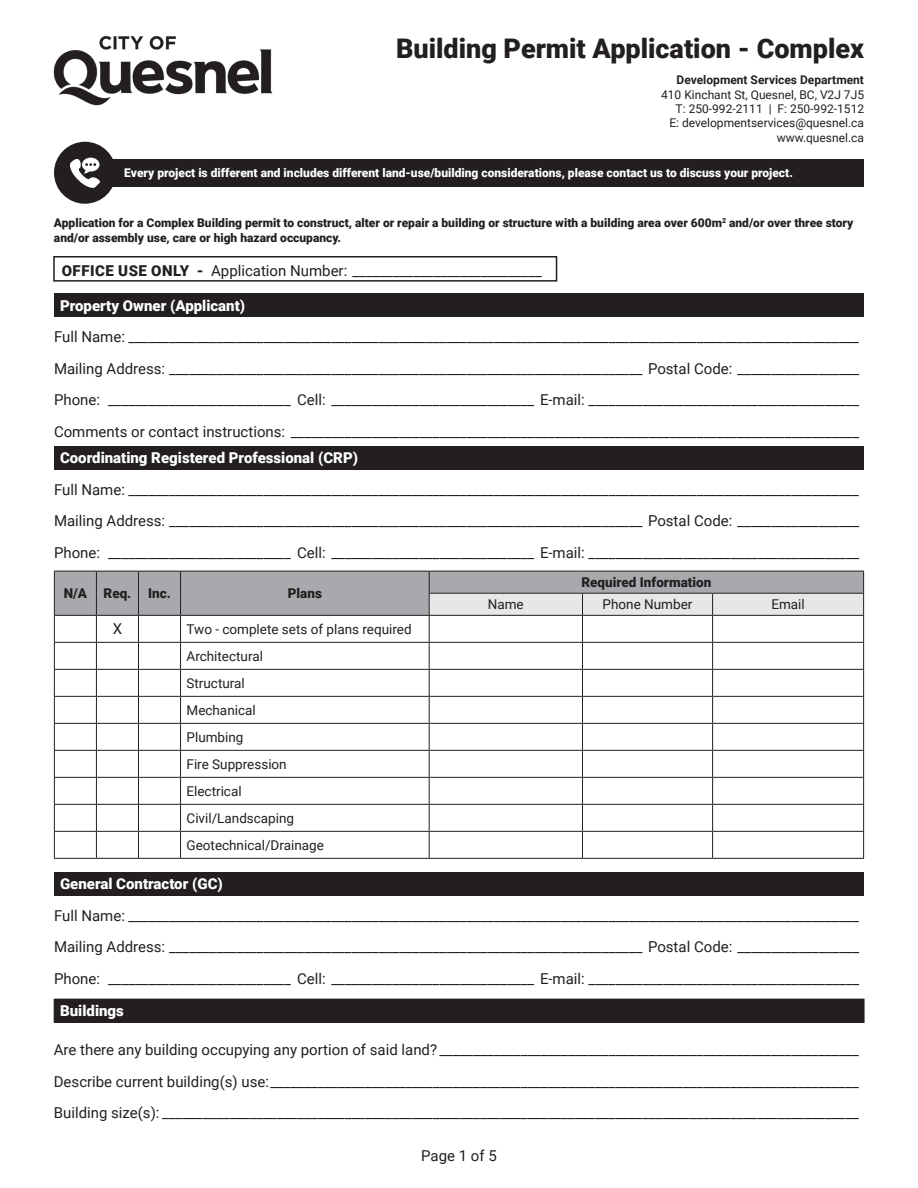
<style>
.page{position:relative;width:918px;height:1188px;background:#fff}
.page>*{position:absolute;margin:0;border:0;box-sizing:border-box;transform-origin:0 0}
.t1{font:900 27px "Roboto";color:#231f20}
.Body{font:15px "Roboto";color:#231f20}
.Table_Heading{font:900 15px "Roboto";color:#fff}
.Body-2{font:13.5px "Roboto";color:#231f20}
.Table_Heading-2{font:900 13.5px "Roboto";color:#231f20}
.Bolded_Tips{font:900 12px/14.4px "Roboto";color:#231f20}
.Bolded_Tips-2{font:900 12px "Roboto";color:#fff}
.Contact_Info{font:12px "Roboto";color:#231f20}
.Contact_Info-2{font:700 12px "Roboto";color:#231f20}
.s1{font-weight:900}
</style>
<div class="page">
<img style="left:53px;top:35px;width:220px;height:71px">
<div style="left:81px;top:159px;width:783px;height:28px;background:#231f20"></div>
<div style="left:54px;top:142px;width:62px;height:62px;background:#231f20;border-radius:50%"></div>
<svg style="left:70px;top:157px;width:30px;height:31px"></svg>
<div style="left:54px;top:293px;width:810px;height:24px;background:#231f20"></div>
<div style="left:54px;top:446px;width:810px;height:23px;background:#231f20"></div>
<svg style="left:54px;top:571px;width:810px;height:287px"></svg>
<hr style="left:54px;top:858px;width:42px;height:1px;background:#231f20">
<hr style="left:96px;top:858px;width:42px;height:1px;background:#231f20">
<hr style="left:138px;top:858px;width:43px;height:1px;background:#231f20">
<hr style="left:181px;top:858px;width:248px;height:1px;background:#231f20">
<hr style="left:429px;top:858px;width:153px;height:1px;background:#231f20">
<hr style="left:582px;top:858px;width:131px;height:1px;background:#231f20">
<hr style="left:713px;top:858px;width:151px;height:1px;background:#231f20">
<div style="left:54px;top:872px;width:810px;height:23px;background:#231f20"></div>
<div style="left:53px;top:256px;width:504px;height:26px;border:2px solid #231f20"></div>
<div style="left:54px;top:999px;width:810px;height:23px;background:#231f20"></div>
<hr style="left:863px;top:1000px;width:2px;height:22px;background:#231f20">
<hr style="left:54px;top:999px;width:811px;height:1px;background:#231f20">
<hr style="left:54px;top:1022px;width:811px;height:1px;background:#231f20">
<p class="t1" style="left:396px;top:30px;width:470px">Building Permit Application - Complex</p>
<p class="Contact_Info-2" style="left:677px;top:71px;width:189px">Development Services Department</p>
<p class="Contact_Info" style="left:661px;top:86px;width:204px">410 Kinchant St, Quesnel, BC, V2J 7J5</p>
<p class="Contact_Info" style="left:676px;top:100px;width:190px">T: 250-992-2111 | F: 250-992-1512</p>
<p class="Contact_Info" style="left:669px;top:115px;width:196px">E: developmentservices@quesnel.ca</p>
<p class="Contact_Info" style="left:777px;top:129px;width:89px">www.quesnel.ca</p>
<p class="Bolded_Tips-2" style="left:124px;top:165px;width:670px">Every project is different and includes different land-use/building considerations, please contact us to discuss your project.</p>
<p class="Bolded_Tips" style="left:54px;top:215px;width:801px">Application for a Complex Building permit to construct, alter or repair a building or structure with a building area over 600m<sup>2</sup> and/or over three story and/or assembly use, care or high hazard occupancy.</p>
<p class="Body" style="left:62px;top:260px;width:482px"><span class="s1">OFFICE USE ONLY -</span> Application Number: ____________________________</p>
<p class="Table_Heading" style="left:60px;top:295px;width:187px">Property Owner (Applicant)</p>
<p class="Body" style="left:54px;top:326px;width:807px">Full Name: ____________________________________________________________________________________________________________</p>
<p class="Body" style="left:54px;top:358px;width:807px">Mailing Address: ______________________________________________________________________ Postal Code: __________________</p>
<p class="Body" style="left:54px;top:389px;width:807px">Phone: ___________________________ Cell: ______________________________ E-mail: ________________________________________</p>
<p class="Body" style="left:54px;top:421px;width:807px">Comments or contact instructions: ____________________________________________________________________________________</p>
<p class="Table_Heading" style="left:60px;top:448px;width:300px">Coordinating Registered Professional (CRP)</p>
<p class="Body" style="left:54px;top:479px;width:807px">Full Name: ____________________________________________________________________________________________________________</p>
<p class="Body" style="left:54px;top:511px;width:807px">Mailing Address: ______________________________________________________________________ Postal Code: __________________</p>
<p class="Body" style="left:54px;top:542px;width:807px">Phone: ___________________________ Cell: ______________________________ E-mail: ________________________________________</p>
<p class="Table_Heading-2" style="left:64px;top:584px;width:25px">N/A</p>
<p class="Table_Heading-2" style="left:104px;top:584px;width:29px">Req.</p>
<p class="Table_Heading-2" style="left:148px;top:584px;width:24px">Inc.</p>
<p class="Table_Heading-2" style="left:288px;top:584px;width:36px">Plans</p>
<p class="Table_Heading-2" style="left:581px;top:573px;width:131px">Required Information</p>
<p class="Body-2" style="left:488px;top:595px;width:37px">Name</p>
<p class="Body-2" style="left:603px;top:595px;width:91px">Phone Number</p>
<p class="Body-2" style="left:771px;top:595px;width:35px">Email</p>
<p class="Body" style="left:113px;top:619px;width:11px">X</p>
<p class="Body-2" style="left:187px;top:620px;width:227px">Two - complete sets of plans required</p>
<p class="Body-2" style="left:187px;top:647px;width:78px">Architectural</p>
<p class="Body-2" style="left:187px;top:674px;width:60px">Structural</p>
<p class="Body-2" style="left:187px;top:701px;width:71px">Mechanical</p>
<p class="Body-2" style="left:187px;top:728px;width:58px">Plumbing</p>
<p class="Body-2" style="left:187px;top:755px;width:102px">Fire Suppression</p>
<p class="Body-2" style="left:187px;top:782px;width:57px">Electrical</p>
<p class="Body-2" style="left:187px;top:809px;width:109px">Civil/Landscaping</p>
<p class="Body-2" style="left:187px;top:836px;width:139px">Geotechnical/Drainage</p>
<p class="Table_Heading" style="left:60px;top:873px;width:164px">General Contractor (GC)</p>
<p class="Body" style="left:54px;top:905px;width:807px">Full Name: ____________________________________________________________________________________________________________</p>
<p class="Body" style="left:54px;top:936px;width:807px">Mailing Address: ______________________________________________________________________ Postal Code: __________________</p>
<p class="Body" style="left:54px;top:968px;width:807px">Phone: ___________________________ Cell: ______________________________ E-mail: ________________________________________</p>
<p class="Table_Heading" style="left:60px;top:1001px;width:65px">Buildings</p>
<p class="Body" style="left:54px;top:1039px;width:807px">Are there any building occupying any portion of said land? ______________________________________________________________</p>
<p class="Body" style="left:54px;top:1071px;width:807px">Describe current building(s) use:_______________________________________________________________________________________</p>
<p class="Body" style="left:54px;top:1102px;width:807px">Building size(s): _______________________________________________________________________________________________________</p>
<p class="Body" style="left:421px;top:1145px;width:77px">Page 1 of 5</p>
</div>
